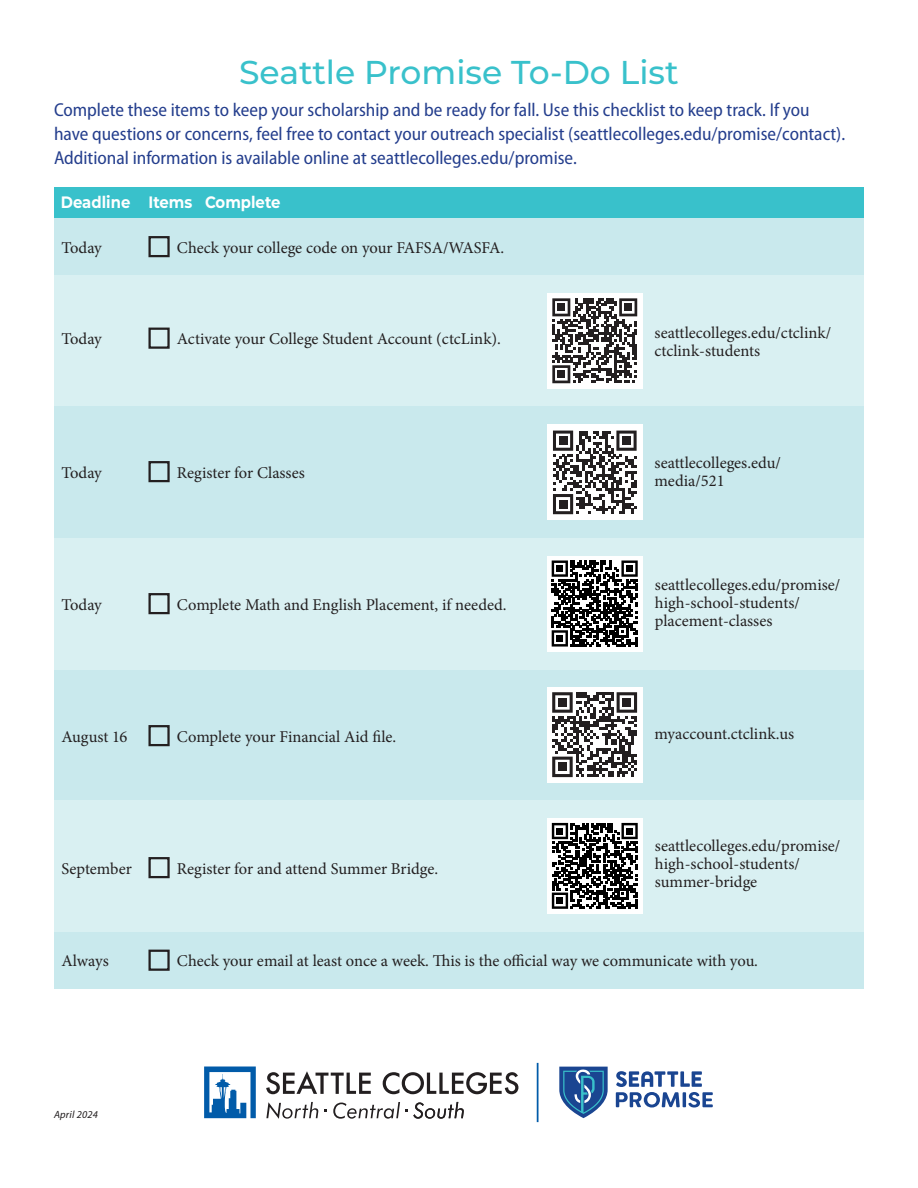
<style>
.page{position:relative;width:918px;height:1188px;background:#fff}
.page>*{position:absolute;margin:0;border:0;box-sizing:border-box;transform-origin:0 0}
.t1{font:500 33px "Montserrat";color:#39c1cb}
.t2{font:semi-condensed 18.75px/24px "Myriad Pro";color:#243e8d}
.t3{font:16.5px/18px "Minion Pro";color:#231f20}
.t4{font:700 16.5px "Montserrat";color:#fff;scale:.9 1}
.t5{font:italic 10.5px "Myriad Pro";letter-spacing:.02em;color:#231f20}
</style>
<div class="page">
<div style="left:54px;top:932px;width:810px;height:57px;background:#c9e9ed"></div>
<div style="left:54px;top:669px;width:810px;height:131px;background:#c9e9ed"></div>
<div style="left:54px;top:218px;width:810px;height:57px;background:#c9e9ed"></div>
<div style="left:54px;top:275px;width:810px;height:132px;background:#d9f0f2"></div>
<div style="left:54px;top:538px;width:810px;height:131px;background:#d9f0f2"></div>
<div style="left:54px;top:407px;width:810px;height:131px;background:#c9e9ed"></div>
<div style="left:54px;top:800px;width:810px;height:132px;background:#d9f0f2"></div>
<div style="left:54px;top:188px;width:810px;height:30px;background:#39c1cb"></div>
<svg style="left:204px;top:1067px;width:52px;height:51px"></svg>
<svg style="left:266px;top:1102px;width:52px;height:17px"></svg>
<svg style="left:333px;top:1102px;width:67px;height:17px"></svg>
<svg style="left:266px;top:1071px;width:105px;height:23px"></svg>
<svg style="left:383px;top:1072px;width:135px;height:22px"></svg>
<svg style="left:406px;top:1102px;width:58px;height:17px"></svg>
<svg style="left:616px;top:1071px;width:97px;height:37px"></svg>
<svg style="left:559px;top:1067px;width:49px;height:51px"></svg>
<hr style="left:537px;top:1063px;width:2px;height:59px;background:#015ba9">
<div style="left:547px;top:687px;width:95px;height:95px;background:#fff"></div>
<svg style="left:552px;top:692px;width:85px;height:85px"></svg>
<div style="left:558px;top:698px;width:9px;height:9px;background:#231f20"></div>
<div style="left:622px;top:698px;width:9px;height:9px;background:#231f20"></div>
<div style="left:558px;top:762px;width:9px;height:9px;background:#231f20"></div>
<div style="left:547px;top:293px;width:95px;height:95px;background:#fff"></div>
<svg style="left:552px;top:298px;width:85px;height:85px"></svg>
<div style="left:557px;top:304px;width:8px;height:7px;background:#231f20"></div>
<div style="left:624px;top:304px;width:8px;height:7px;background:#231f20"></div>
<div style="left:557px;top:370px;width:8px;height:8px;background:#231f20"></div>
<div style="left:547px;top:556px;width:95px;height:95px;background:#fff"></div>
<svg style="left:552px;top:560px;width:86px;height:87px"></svg>
<div style="left:556px;top:565px;width:7px;height:7px;background:#000"></div>
<div style="left:626px;top:565px;width:7px;height:7px;background:#000"></div>
<div style="left:556px;top:635px;width:7px;height:7px;background:#000"></div>
<div style="left:547px;top:425px;width:95px;height:95px;background:#fff"></div>
<svg style="left:553px;top:431px;width:84px;height:83px"></svg>
<div style="left:559px;top:436px;width:8px;height:9px;background:#231f20"></div>
<div style="left:622px;top:436px;width:9px;height:9px;background:#231f20"></div>
<div style="left:559px;top:500px;width:8px;height:8px;background:#231f20"></div>
<div style="left:547px;top:818px;width:95px;height:95px;background:#fff"></div>
<svg style="left:552px;top:823px;width:86px;height:86px"></svg>
<div style="left:556px;top:828px;width:7px;height:7px;background:#000"></div>
<div style="left:626px;top:828px;width:7px;height:7px;background:#000"></div>
<div style="left:556px;top:897px;width:7px;height:7px;background:#000"></div>
<div style="left:148px;top:236px;width:22px;height:21px;border:2px solid #231f20"></div>
<div style="left:148px;top:328px;width:22px;height:21px;border:2px solid #231f20"></div>
<div style="left:148px;top:461px;width:22px;height:21px;border:2px solid #231f20"></div>
<div style="left:148px;top:593px;width:22px;height:21px;border:2px solid #231f20"></div>
<div style="left:148px;top:725px;width:22px;height:21px;border:2px solid #231f20"></div>
<div style="left:148px;top:857px;width:22px;height:21px;border:2px solid #231f20"></div>
<div style="left:148px;top:950px;width:22px;height:21px;border:2px solid #231f20"></div>
<p class="t1" style="left:239px;top:49px;width:441px">Seattle Promise To-Do List</p>
<p class="t2" style="left:54px;top:97px;width:793px">Complete these items to keep your scholarship and be ready for fall. Use this checklist to keep track. If you have questions or concerns, feel free to contact your outreach specialist (seattlecolleges.edu/promise/contact).<br>Additional information is available online at seattlecolleges.edu/promise.</p>
<p class="t4" style="left:61px;top:191px;width:246px">Deadline Items Complete</p>
<p class="t3" style="left:61px;top:239px;width:42px">Today</p>
<p class="t3" style="left:177px;top:239px;width:329px">Check your college code on your FAFSA/WASFA.</p>
<p class="t3" style="left:61px;top:330px;width:42px">Today</p>
<p class="t3" style="left:177px;top:330px;width:326px">Activate your College Student Account (ctcLink).</p>
<p class="t3" style="left:61px;top:464px;width:42px">Today</p>
<p class="t3" style="left:177px;top:464px;width:129px">Register for Classes</p>
<p class="t3" style="left:61px;top:596px;width:42px">Today</p>
<p class="t3" style="left:177px;top:596px;width:331px">Complete Math and English Placement, if needed.</p>
<p class="t3" style="left:61px;top:728px;width:67px">August 16</p>
<p class="t3" style="left:177px;top:728px;width:221px">Complete your Financial Aid file.</p>
<p class="t3" style="left:61px;top:860px;width:72px">September</p>
<p class="t3" style="left:177px;top:860px;width:263px">Register for and attend Summer Bridge.</p>
<p class="t3" style="left:654px;top:324px;width:178px">seattlecolleges.edu/ctclink/ ctclink-students</p>
<p class="t3" style="left:654px;top:454px;width:128px">seattlecolleges.edu/ media/521</p>
<p class="t3" style="left:655px;top:576px;width:187px">seattlecolleges.edu/promise/ high-school-students/ placement-classes</p>
<p class="t3" style="left:654px;top:725px;width:141px">myaccount.ctclink.us</p>
<p class="t3" style="left:655px;top:837px;width:187px">seattlecolleges.edu/promise/ high-school-students/ summer-bridge</p>
<p class="t3" style="left:61px;top:952px;width:49px">Always</p>
<p class="t3" style="left:177px;top:952px;width:583px">Check your email at least once a week. This is the official way we communicate with you.</p>
<p class="t5" style="left:54px;top:1108px;width:46px">April 2024</p>
</div>
